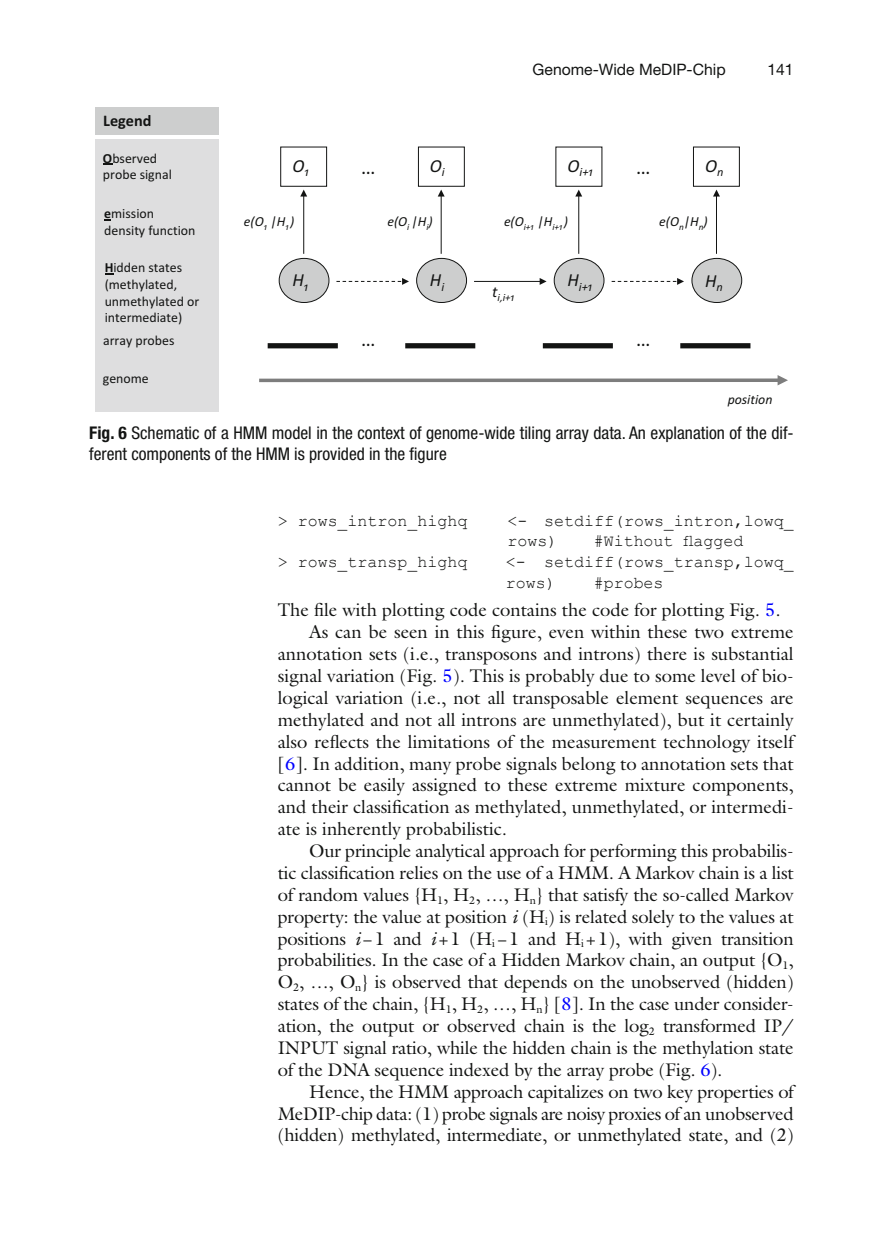
<style>
.page{position:relative;width:883px;height:1260px;background:#fff}
.page>*{position:absolute;margin:0;border:0;box-sizing:border-box;transform-origin:0 0}
.t1{font:20.82px "Calibri";color:#131413}
.t2{font:18.38px "Galliard";letter-spacing:-.01em;color:#131413}
.t3{font:italic 18.38px "Calibri";color:#131413}
.t4{font:condensed 17.5px/21px "Helvetica Neue";color:#131413}
.t5{font:16.62px/20.1px "Courier New";color:#131413}
.t6{font:700 16.28px "Calibri";color:#131413}
.t7{font:15.75px "Helvetica Neue";color:#131413}
.t8{font:13.83px/16.6px "Calibri";color:#131413}
.t9{font:italic 13.83px "Calibri";color:#131413}
.t10{font:italic 12.42px "Calibri";color:#131413}
.t11{font:italic 10.85px "Calibri";color:#131413}
.s1{font-weight:700}
.s2{color:#00f}
.s3{font-style:italic}
</style>
<div class="page">
<div style="left:95px;top:139px;width:124px;height:272px;background:#dededf"></div>
<div style="left:280px;top:147px;width:47px;height:40px;border:1px solid #131413"></div>
<div style="left:418px;top:147px;width:47px;height:40px;border:1px solid #131413"></div>
<div style="left:417px;top:258px;width:50px;height:45px;background:#cdcece;border-radius:50%"></div>
<div style="left:416px;top:258px;width:51px;height:45px;border:1px solid #131413;border-radius:50%"></div>
<div style="left:279px;top:258px;width:50px;height:45px;background:#cdcece;border-radius:50%"></div>
<div style="left:279px;top:258px;width:50px;height:45px;border:1px solid #131413;border-radius:50%"></div>
<div style="left:554px;top:258px;width:50px;height:45px;background:#cdcece;border-radius:50%"></div>
<div style="left:554px;top:258px;width:50px;height:45px;border:1px solid #131413;border-radius:50%"></div>
<hr style="left:474px;top:281px;width:67px;height:1px;background:#131413">
<svg style="left:540px;top:278px;width:7px;height:7px"></svg>
<div style="left:693px;top:147px;width:47px;height:40px;border:1px solid #131413"></div>
<div style="left:692px;top:258px;width:50px;height:45px;background:#cdcece;border-radius:50%"></div>
<div style="left:692px;top:258px;width:50px;height:45px;border:1px solid #131413;border-radius:50%"></div>
<svg style="left:612px;top:278px;width:72px;height:7px"></svg>
<hr style="left:303px;top:195px;width:1px;height:59px;background:#131413">
<svg style="left:300px;top:190px;width:7px;height:7px"></svg>
<hr style="left:441px;top:195px;width:1px;height:59px;background:#131413">
<svg style="left:438px;top:190px;width:7px;height:7px"></svg>
<hr style="left:578px;top:195px;width:1px;height:59px;background:#131413">
<svg style="left:575px;top:190px;width:7px;height:7px"></svg>
<hr style="left:716px;top:195px;width:1px;height:59px;background:#131413">
<svg style="left:713px;top:190px;width:7px;height:7px"></svg>
<div style="left:268px;top:343px;width:70px;height:5px;background:#131413"></div>
<div style="left:405px;top:343px;width:70px;height:5px;background:#131413"></div>
<div style="left:543px;top:343px;width:70px;height:5px;background:#131413"></div>
<div style="left:680px;top:343px;width:70px;height:5px;background:#131413"></div>
<hr style="left:259px;top:379px;width:520px;height:3px;background:#7d7d7d">
<svg style="left:778px;top:375px;width:10px;height:10px"></svg>
<svg style="left:104px;top:219px;width:7px;height:2px"></svg>
<svg style="left:336px;top:278px;width:73px;height:7px"></svg>
<div style="left:95px;top:107px;width:124px;height:28px;background:#cdcece"></div>
<p class="t6" style="left:103px;top:115px;width:50px">Legend</p>
<p class="t8" style="left:103px;top:151px;width:70px"><span class="s1">O</span>bserved probe signal</p>
<p class="t7" style="left:533px;top:64px;width:195px">Genome-Wide MeDIP-Chip</p>
<p class="t3" style="left:292px;top:155px;width:18px">O<sub>1</sub></p>
<p class="t3" style="left:430px;top:155px;width:16px">O<sub>i</sub></p>
<p class="t10" style="left:567px;top:165px;width:27px"><sup>O</sup>i+1</p>
<p class="t3" style="left:705px;top:155px;width:20px">O<sub>n</sub></p>
<p class="t1" style="left:361px;top:160px;width:16px">…</p>
<p class="t1" style="left:636px;top:160px;width:16px">…</p>
<p class="t8" style="left:104px;top:206px;width:93px"><span class="s1">e</span>mission density function</p>
<p class="t9" style="left:504px;top:214px;width:65px">e(O<sub>i+1</sub> |H<sub>i+1</sub>)</p>
<p class="t9" style="left:659px;top:214px;width:50px">e(O<sub>n</sub>|H<sub>n</sub>)</p>
<p class="t9" style="left:244px;top:214px;width:52px">e(O<sub>1</sub> |H<sub>1</sub> )</p>
<p class="t9" style="left:387px;top:214px;width:47px">e(O<sub>i</sub> |H<sub>i</sub>)</p>
<p class="t8" style="left:105px;top:260px;width:96px"><span class="s1">H</span>idden states (methylated, unmethylated or intermediate)</p>
<p class="t8" style="left:103px;top:334px;width:73px">array probes</p>
<p class="t8" style="left:103px;top:371px;width:48px">genome</p>
<p class="t3" style="left:292px;top:269px;width:17px">H<sub>1</sub></p>
<p class="t3" style="left:430px;top:269px;width:16px">H<sub>i</sub></p>
<p class="t10" style="left:567px;top:279px;width:26px"><sup>H</sup>i+1</p>
<p class="t3" style="left:705px;top:270px;width:19px">H<sub>n</sub></p>
<p class="t11" style="left:492px;top:291px;width:24px"><sup>t</sup>i,i+1</p>
<p class="t1" style="left:361px;top:332px;width:16px">…</p>
<p class="t1" style="left:636px;top:332px;width:16px">…</p>
<p class="t7" style="left:767px;top:64px;width:28px">141</p>
<p class="t9" style="left:728px;top:391px;width:46px">position</p>
<p class="t4" style="left:89px;top:424px;width:706px"><span class="s1">Fig. 6</span> Schematic of a HMM model in the context of genome-wide tiling array data. An explanation of the dif&shy;ferent components of the HMM is provided in the figure</p>
<p class="t5" style="left:278px;top:512px;width:191px">&gt; rows_intron_highq</p>
<p class="t5" style="left:508px;top:512px;width:288px">&lt;- setdiff(rows_intron,lowq_ rows)</p>
<p class="t5" style="left:594px;top:532px;width:151px">#Without flagged</p>
<p class="t5" style="left:278px;top:552px;width:191px">&gt; rows_transp_highq</p>
<p class="t5" style="left:506px;top:551px;width:289px;line-height:21.9px">&lt;- setdiff(rows_transp,lowq_ rows)</p>
<p class="t5" style="left:594px;top:574px;width:71px">#probes</p>
<p class="t2" style="left:278px;top:603px;width:504px">The file with plotting code contains the code for plotting Fig. <span class="s2">5</span>.</p>
<p class="t2" style="left:309px;top:625px;width:486px">As can be seen in this figure, even within these two extreme</p>
<p class="t2" style="left:278px;top:647px;width:517px">annotation sets (i.e., transposons and introns) there is substantial</p>
<p class="t2" style="left:278px;top:669px;width:517px">signal variation (Fig. <span class="s2">5</span>). This is probably due to some level of bio-</p>
<p class="t2" style="left:278px;top:691px;width:517px">logical variation (i.e., not all transposable element sequences are</p>
<p class="t2" style="left:278px;top:713px;width:517px">methylated and not all introns are unmethylated), but it certainly</p>
<p class="t2" style="left:278px;top:734px;width:517px">also reflects the limitations of the measurement technology itself</p>
<p class="t2" style="left:278px;top:756px;width:517px">[ <span class="s2">6</span>]. In addition, many probe signals belong to annotation sets that</p>
<p class="t2" style="left:278px;top:778px;width:517px">cannot be easily assigned to these extreme mixture components,</p>
<p class="t2" style="left:278px;top:800px;width:517px">and their classification as methylated, unmethylated, or intermedi-</p>
<p class="t2" style="left:278px;top:822px;width:231px">ate is inherently probabilistic.</p>
<p class="t2" style="left:309px;top:844px;width:486px">Our principle analytical approach for performing this probabilis-</p>
<p class="t2" style="left:278px;top:866px;width:517px">tic classification relies on the use of a HMM. A Markov chain is a list</p>
<p class="t2" style="left:278px;top:888px;width:517px">of random values {H<sub>1</sub>, H<sub>2</sub>, …, H<sub>n</sub>} that satisfy the so-called Markov</p>
<p class="t2" style="left:278px;top:909px;width:517px">property: the value at position <span class="s3">i</span> (H<sub>i</sub>) is related solely to the values at</p>
<p class="t2" style="left:278px;top:931px;width:517px">positions <span class="s3">i</span> − 1 and <span class="s3">i</span> + 1 (H<sub>i</sub> − 1 and H<sub>i</sub> + 1), with given transition</p>
<p class="t2" style="left:278px;top:953px;width:517px">probabilities. In the case of a Hidden Markov chain, an output {O<sub>1</sub>,</p>
<p class="t2" style="left:278px;top:975px;width:517px">O<sub>2</sub>, …, O<sub>n</sub>} is observed that depends on the unobserved (hidden)</p>
<p class="t2" style="left:278px;top:997px;width:517px">states of the chain, {H<sub>1</sub>, H<sub>2</sub>, …, H<sub>n</sub>} [ <span class="s2">8</span>]. In the case under consider-</p>
<p class="t2" style="left:278px;top:1019px;width:517px">ation, the output or observed chain is the log<sub>2</sub> transformed IP/</p>
<p class="t2" style="left:278px;top:1041px;width:517px">INPUT signal ratio, while the hidden chain is the methylation state</p>
<p class="t2" style="left:278px;top:1063px;width:446px">of the DNA sequence indexed by the array probe (Fig. <span class="s2">6</span>).</p>
<p class="t2" style="left:309px;top:1084px;width:486px">Hence, the HMM approach capitalizes on two key properties of</p>
<p class="t2" style="left:278px;top:1106px;width:517px">MeDIP-chip data: (1) probe signals are noisy proxies of an unobserved</p>
<p class="t2" style="left:278px;top:1128px;width:517px">(hidden) methylated, intermediate, or unmethylated state, and (2)</p>
</div>
